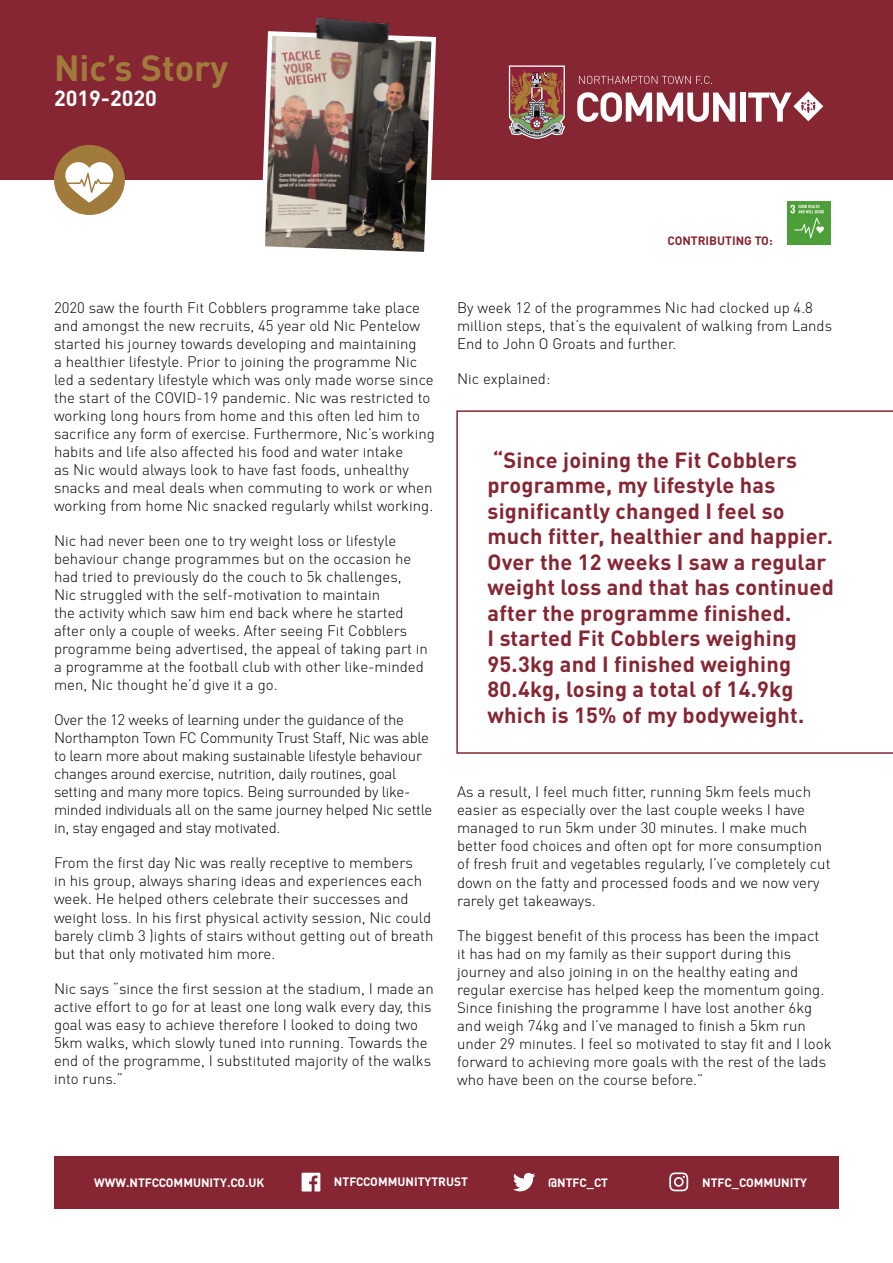
<style>
.page{position:relative;width:893px;height:1263px;background:#fff}
.page>*{position:absolute;margin:0;border:0;box-sizing:border-box;transform-origin:0 0}
.t1{font:700 36px "DIN Pro";color:#a17b3b}
.t2{font:700 21.75px/25.5px "DIN Pro";letter-spacing:.01em;color:#862633}
.t3{font:700 21.6px "DIN Pro";color:#fff}
.t4{font:300 15px/18px "DIN Pro";color:#000}
.t5{font:300 15px/18px "DIN Pro";letter-spacing:-.02em;color:#000}
.t6{font:700 12px "DIN Pro";color:#fff}
.t7{font:700 12px "DIN Pro";color:#862633}
</style>
<div class="page">
<div style="left:0;top:0;width:893px;height:180px;background:#862633"></div>
<svg style="left:508px;top:65px;width:316px;height:74px"></svg>
<img style="left:262px;top:31px;width:175px;height:221px">
<img style="left:308px;top:17px;width:88px;height:59px">
<svg style="left:456px;top:410px;width:437px;height:344px"></svg>
<img style="left:788px;top:202px;width:42px;height:42px">
<div style="left:54px;top:145px;width:71px;height:70px;background:#a17b3b;border-radius:50%"></div>
<svg style="left:65px;top:162px;width:48px;height:41px"></svg>
<div style="left:54px;top:1157px;width:785px;height:52px;background:#862633"></div>
<svg style="left:513px;top:1173px;width:22px;height:18px"></svg>
<svg style="left:302px;top:1173px;width:18px;height:18px"></svg>
<svg style="left:669px;top:1172px;width:19px;height:19px"></svg>
<h1 class="t1" style="left:54px;top:44px;width:176px">Nic’s Story</h1>
<h3 class="t3" style="left:54px;top:84px;width:105px">2019-2020</h3>
<p class="t4" style="left:54px;top:299px;width:382px">2020 saw the fourth Fit Cobblers programme take place and amongst the new recruits, 45 year old Nic Pentelow started his journey towards developing and maintaining<br>a healthier lifestyle. Prior to joining the programme Nic led a sedentary lifestyle which was only made worse since the start of the COVID-19 pandemic. Nic was restricted to working long hours from home and this often led him to sacrifice any form of exercise. Furthermore, Nic’s working habits and life also affected his food and water intake<br>as Nic would always look to have fast foods, unhealthy snacks and meal deals when commuting to work or when working from home Nic snacked regularly whilst working.</p>
<p class="t4" style="left:54px;top:532px;width:375px">Nic had never been one to try weight loss or lifestyle behaviour change programmes but on the occasion he had tried to previously do the couch to 5k challenges,<br>Nic struggled with the self-motivation to maintain<br>the activity which saw him end back where he started after only a couple of weeks. After seeing Fit Cobblers programme being advertised, the appeal of taking part in a programme at the football club with other like-minded men, Nic thought he’d give it a go.</p>
<p class="t5" style="left:54px;top:711px;width:380px">Over the 12 weeks of learning under the guidance of the Northampton Town FC Community Trust Staff, Nic was able to learn more about making sustainable lifestyle behaviour changes around exercise, nutrition, daily routines, goal setting and many more topics. Being surrounded by like&shy;minded individuals all on the same journey helped Nic settle in, stay engaged and stay motivated.</p>
<p class="t4" style="left:54px;top:854px;width:381px">From the first day Nic was really receptive to members<br>in his group, always sharing ideas and experiences each week. He helped others celebrate their successes and weight loss. In his first physical activity session, Nic could barely climb 3 flights of stairs without getting out of breath but that only motivated him more.</p>
<p class="t4" style="left:54px;top:979px;width:381px">Nic says “since the first session at the stadium, I made an active effort to go for at least one long walk every day, this goal was easy to achieve therefore I looked to doing two 5km walks, which slowly tuned into running. Towards the end of the programme, I substituted majority of the walks into runs.”</p>
<p class="t7" style="left:668px;top:232px;width:107px">CONTRIBUTING TO:</p>
<p class="t4" style="left:457px;top:299px;width:377px">By week 12 of the programmes Nic had clocked up 4.8 million steps, that’s the equivalent of walking from Lands<br>End to John O Groats and further.</p>
<p class="t4" style="left:457px;top:370px;width:95px">Nic explained:</p>
<p class="t2" style="left:488px;top:446px;width:348px">“Since joining the Fit Cobblers programme, my lifestyle has significantly changed I feel so much fitter, healthier and happier.<br>Over the 12 weeks I saw a regular weight loss and that has continued after the programme finished.<br>I started Fit Cobblers weighing<br>95.3kg and I finished weighing<br>80.4kg, losing a total of 14.9kg which is 15% of my bodyweight.</p>
<p class="t4" style="left:457px;top:783px;width:375px">As a result, I feel much fitter, running 5km feels much easier as especially over the last couple weeks I have managed to run 5km under 30 minutes. I make much better food choices and often opt for more consumption of fresh fruit and vegetables regularly, I’ve completely cut down on the fatty and processed foods and we now very rarely get takeaways.</p>
<p class="t4" style="left:457px;top:926px;width:376px">The biggest benefit of this process has been the impact<br>it has had on my family as their support during this journey and also joining in on the healthy eating and regular exercise has helped keep the momentum going.<br>Since finishing the programme I have lost another 6kg and weigh 74kg and I’ve managed to finish a 5km run under 29 minutes. I feel so motivated to stay fit and I look forward to achieving more goals with the rest of the lads who have been on the course before.”</p>
<p class="t6" style="left:94px;top:1174px;width:172px">WWW.NTFCCOMMUNITY.CO.UK</p>
<p class="t6" style="left:334px;top:1173px;width:136px">NTFCCOMMUNITYTRUST</p>
<p class="t6" style="left:548px;top:1175px;width:62px">@NTFC_CT</p>
<p class="t6" style="left:702px;top:1174px;width:106px">NTFC_COMMUNITY</p>
</div>
